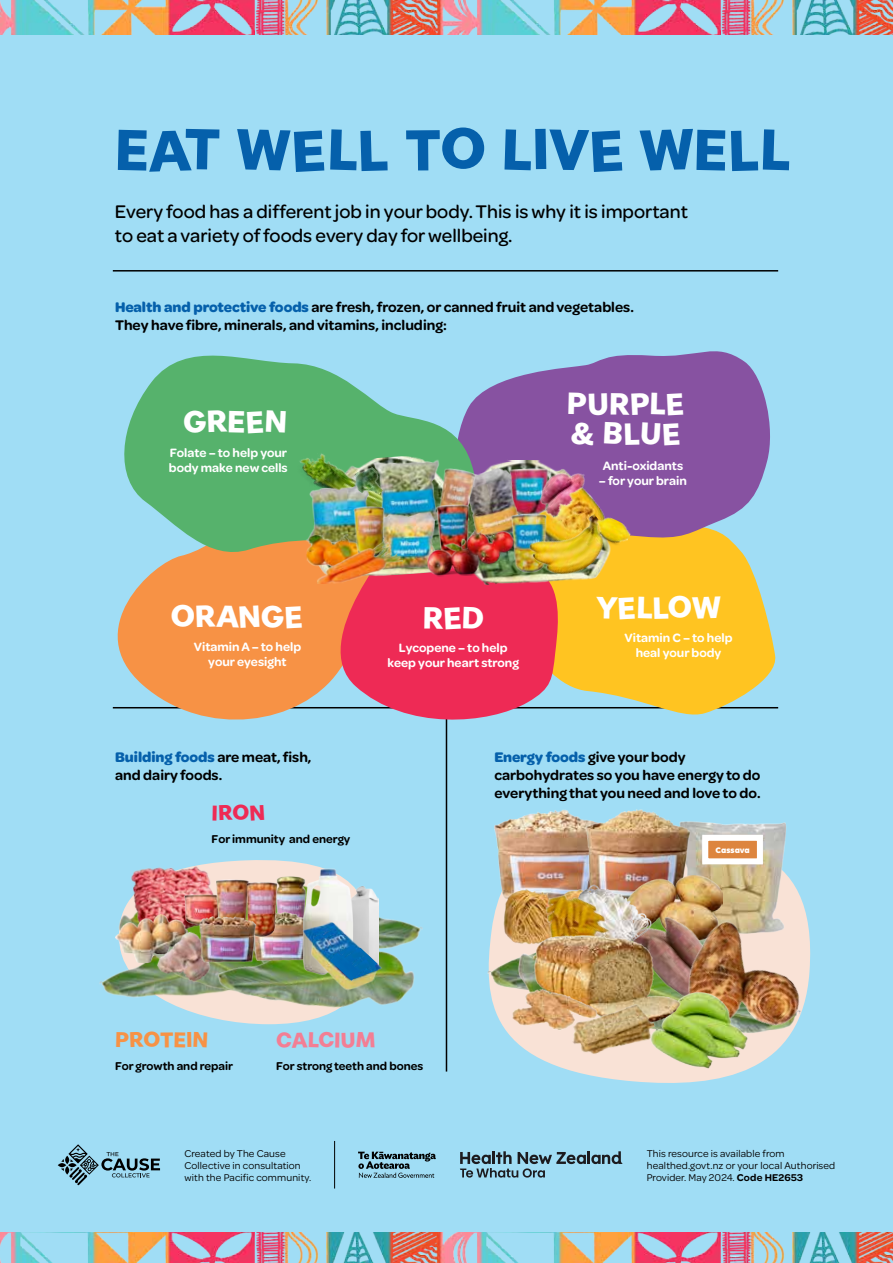
<style>
.page{position:relative;width:893px;height:1263px;background:#a0ddf5}
.page>*{position:absolute;margin:0;border:0;box-sizing:border-box;transform-origin:0 0}
.t1{font:55.95px "Gambado Sans";color:#0560ab}
.t2{font:29.85px/29.8px "Gambado Sans";color:#fff}
.t3{font:20.7px "Gambado Sans";color:#f79245}
.t4{font:20.7px "Gambado Sans";color:#f37e94}
.t5{font:20.7px "Gambado Sans";color:#ee2a55}
.t6{font:500 19.5px/23.4px "Omnes";color:#000}
.t7{font:600 14.85px/17.9px "Omnes";color:#000}
.t8{font:14.85px "Omnes VF";letter-spacing:-.005em;color:#0560ab}
.t9{font:600 12.9px/15.5px "Omnes";color:#fff;text-align:center}
.t10{font:600 12.15px "Omnes";color:#000}
.t11{font:10.5px/12px "Omnes VF";letter-spacing:.015em;color:#000}
.t12{font:900 8.55px "Arboria";color:#fff}
.s1{font-family:"Omnes VF";font-weight:400;color:#0560ab}
.s2{font-family:"Omnes";font-weight:600;color:#000}
.s3{font-family:"Omnes";font-weight:600}
</style>
<div class="page">
<img style="left:0;top:0;width:893px;height:35px">
<img style="left:0;top:1233px;width:893px;height:30px">
<hr style="left:446px;top:706px;width:1px;height:365px;background:#000">
<svg style="left:563px;top:558px;width:216px;height:157px;background:#eec641"></svg>
<svg style="left:486px;top:351px;width:284px;height:207px;background:#916da6"></svg>
<svg style="left:112px;top:562px;width:193px;height:158px;background:#e89c5f"></svg>
<svg style="left:124px;top:355px;width:362px;height:207px;fill:#56b26c"></svg>
<svg style="left:305px;top:581px;width:258px;height:150px;fill:#ee2a55"></svg>
<svg style="left:621px;top:1075px;width:110px;height:8px"></svg>
<img style="left:261px;top:904px;width:162px;height:121px">
<img style="left:371px;top:888px;width:7px;height:31px">
<img style="left:371px;top:919px;width:16px;height:77px">
<img style="left:371px;top:971px;width:6px;height:7px">
<img style="left:371px;top:948px;width:6px;height:23px">
<img style="left:110px;top:860px;width:261px;height:164px">
<img style="left:323px;top:928px;width:15px;height:11px">
<img style="left:330px;top:952px;width:30px;height:28px">
<img style="left:189px;top:912px;width:71px;height:51px">
<img style="left:487px;top:946px;width:12px;height:73px">
<img style="left:499px;top:949px;width:68px;height:121px">
<img style="left:706px;top:822px;width:89px;height:65px">
<img style="left:494px;top:809px;width:73px;height:74px">
<img style="left:567px;top:809px;width:139px;height:66px">
<img style="left:637px;top:875px;width:86px;height:12px">
<img style="left:660px;top:887px;width:151px;height:166px">
<img style="left:663px;top:975px;width:111px;height:100px">
<img style="left:490px;top:883px;width:13px;height:66px">
<img style="left:637px;top:881px;width:23px;height:47px">
<img style="left:503px;top:858px;width:134px;height:126px">
<img style="left:529px;top:928px;width:154px;height:99px">
<img style="left:510px;top:980px;width:90px;height:61px">
<img style="left:567px;top:998px;width:96px;height:82px">
<img style="left:305px;top:452px;width:169px;height:129px">
<img style="left:444px;top:458px;width:171px;height:130px">
<img style="left:512px;top:442px;width:98px;height:27px">
<img style="left:516px;top:469px;width:112px;height:112px">
<img style="left:463px;top:462px;width:64px;height:59px">
<img style="left:506px;top:511px;width:20px;height:65px">
<img style="left:526px;top:503px;width:91px;height:86px">
<img style="left:591px;top:513px;width:42px;height:38px">
<img style="left:289px;top:440px;width:115px;height:97px">
<img style="left:357px;top:453px;width:106px;height:55px">
<img style="left:295px;top:481px;width:92px;height:67px">
<img style="left:306px;top:533px;width:47px;height:35px">
<img style="left:433px;top:466px;width:47px;height:55px">
<img style="left:387px;top:508px;width:45px;height:65px">
<img style="left:432px;top:503px;width:42px;height:35px">
<img style="left:427px;top:538px;width:58px;height:39px">
<img style="left:458px;top:521px;width:63px;height:53px">
<img style="left:353px;top:504px;width:34px;height:36px">
<img style="left:316px;top:540px;width:88px;height:44px">
<img style="left:349px;top:462px;width:41px;height:40px">
<hr style="left:113px;top:270px;width:665px;height:2px;background:#000">
<svg style="left:699px;top:832px;width:67px;height:35px;background:#e5c3a4"></svg>
<svg style="left:57px;top:1144px;width:104px;height:42px"></svg>
<svg style="left:358px;top:1151px;width:78px;height:27px"></svg>
<hr style="left:334px;top:1141px;width:1px;height:47px;background:#000">
<svg style="left:460px;top:1151px;width:163px;height:26px"></svg>
<h1 class="t1" style="left:115px;top:115px;width:677px">EAT WELL TO LIVE WELL</h1>
<h3 class="t6" style="left:115px;top:199px;width:575px">Every food has a different job in your body. This is why it is important to eat a variety of foods every day for wellbeing.</h3>
<p class="t7" style="left:115px;top:297px;width:520px"><span class="s1">Health and protective foods</span> are fresh, frozen, or canned fruit and vegetables.<br>They have fibre, minerals, and vitamins, including:</p>
<h2 class="t2" style="left:183px;top:407px;width:106px">GREEN</h2>
<p class="t9" style="left:169px;top:444px;width:120px;text-align:left">Folate – to help your body make new cells</p>
<h2 class="t2" style="left:567px;top:389px;width:119px">PURPLE &amp; BLUE</h2>
<p class="t9" style="left:603px;top:457px;width:82px">Anti-oxidants</p>
<p class="t9" style="left:599px;top:472px;width:89px">– for your brain</p>
<h2 class="t2" style="left:171px;top:601px;width:133px">ORANGE</h2>
<p class="t9" style="left:194px;top:638px;width:109px">Vitamin A – to help your eyesight</p>
<p class="t8" style="left:115px;top:747px;width:198px">Building foods <span class="s2">are meat, fish,</span></p>
<p class="t7" style="left:115px;top:765px;width:109px">and dairy foods.</p>
<h3 class="t5" style="left:212px;top:800px;width:55px">IRON</h3>
<p class="t10" style="left:212px;top:830px;width:140px">For immunity and energy</p>
<h2 class="t2" style="left:423px;top:602px;width:63px">RED</h2>
<p class="t9" style="left:387px;top:639px;width:133px">Lycopene – to help keep your heart strong</p>
<h2 class="t2" style="left:596px;top:592px;width:126px">YELLOW</h2>
<p class="t9" style="left:625px;top:629px;width:109px">Vitamin C – to help heal your body</p>
<p class="t7" style="left:494px;top:747px;width:268px"><span class="s1">Energy foods</span> give your body carbohydrates so you have energy to do everything that you need and love to do.</p>
<p class="t12" style="left:715px;top:844px;width:36px">Cassava</p>
<h3 class="t3" style="left:115px;top:1027px;width:95px">PROTEIN</h3>
<h3 class="t4" style="left:276px;top:1027px;width:101px">CALCIUM</h3>
<p class="t10" style="left:115px;top:1058px;width:120px">For growth and repair</p>
<p class="t10" style="left:276px;top:1058px;width:149px">For strong teeth and bones</p>
<p class="t11" style="left:185px;top:1147px;width:128px">Created by The Cause<br>Collective in consultation with the Pacific community.</p>
<p class="t11" style="left:647px;top:1147px;width:190px">This resource is available from healthed.govt.nz or your local Authorised<br>Provider. May 2024. <span class="s3">Code HE2653</span></p>
</div>
